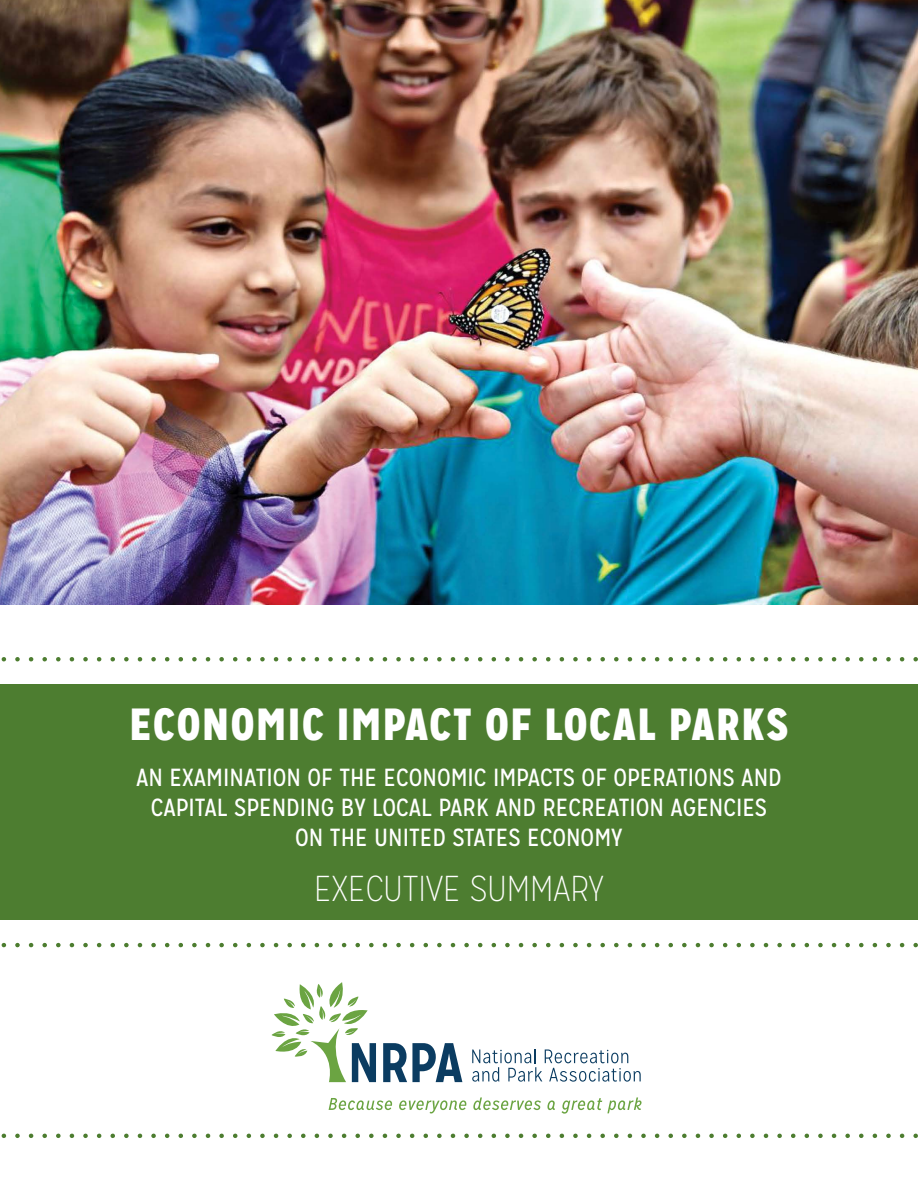
<style>
.page{position:relative;width:918px;height:1188px;background:#fff}
.page>*{position:absolute;margin:0;border:0;box-sizing:border-box;transform-origin:0 0}
.t1{font:900 45px "Mission Gothic";letter-spacing:.05em;color:#fff}
.t2{font:100 36px "Mission Gothic";color:#fff}
.t3{font:24.75px/30px "Mission Gothic";color:#fff;text-align:center}
</style>
<div class="page">
<svg style="left:329px;top:1098px;width:63px;height:12px"></svg>
<svg style="left:399px;top:1100px;width:67px;height:13px"></svg>
<svg style="left:473px;top:1097px;width:68px;height:13px"></svg>
<svg style="left:547px;top:1100px;width:8px;height:10px"></svg>
<svg style="left:562px;top:1097px;width:80px;height:17px"></svg>
<svg style="left:472px;top:1049px;width:169px;height:33px"></svg>
<svg style="left:272px;top:982px;width:104px;height:100px"></svg>
<svg style="left:383px;top:1043px;width:79px;height:39px"></svg>
<div style="left:0;top:684px;width:918px;height:236px;background:#4d7d30"></div>
<img style="left:0;top:0;width:918px;height:605px">
<svg style="left:1px;top:1134px;width:917px;height:4px"></svg>
<svg style="left:1px;top:943px;width:917px;height:4px"></svg>
<svg style="left:1px;top:657px;width:917px;height:5px"></svg>
<h1 class="t1" style="left:130px;top:695px;width:660px">ECONOMIC IMPACT OF LOCAL PARKS</h1>
<p class="t3" style="left:136px;top:762px;width:647px">AN EXAMINATION OF THE ECONOMIC IMPACTS OF OPERATIONS AND<br>CAPITAL SPENDING BY LOCAL PARK AND RECREATION AGENCIES<br>ON THE UNITED STATES ECONOMY</p>
<h2 class="t2" style="left:314px;top:868px;width:291px">EXECUTIVE SUMMARY</h2>
</div>
